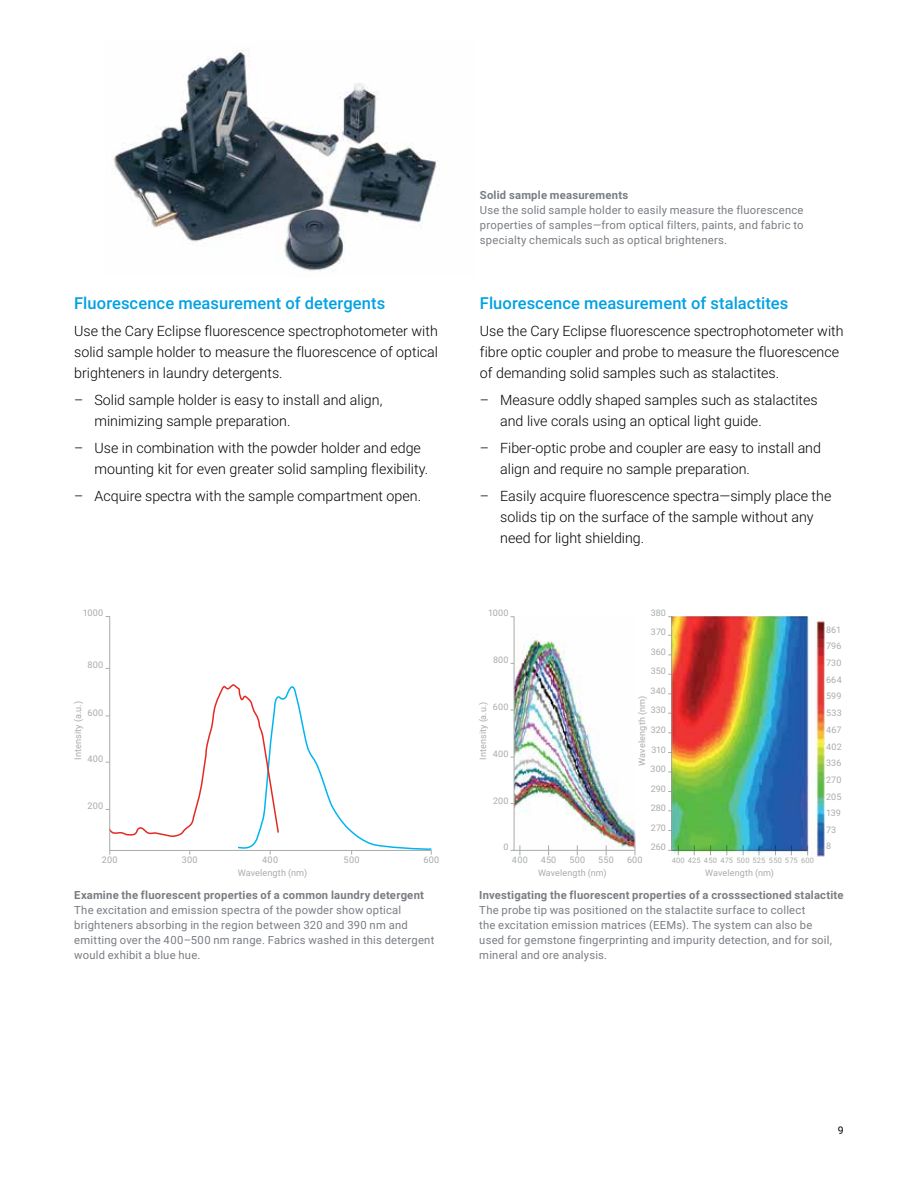
<style>
.page{position:relative;width:918px;height:1188px;background:#fff}
.page>*{position:absolute;margin:0;border:0;box-sizing:border-box;transform-origin:0 0}
.t1{font:500 16.5px "Roboto";letter-spacing:.005em;color:#00a1e4}
.t2{font:300 14.25px/21px "Roboto";color:#000}
.t3{font:11.25px/15px "Roboto";letter-spacing:.02em;color:#797d82}
.t4{font:700 11.25px "Roboto";letter-spacing:.02em;color:#797d82}
.t5{font:10.5px "Roboto";color:#000}
.t6{font:9.15px "Roboto";letter-spacing:.015em;color:#a9abac}
.t7{font:9px/16.6px "Roboto";letter-spacing:.015em;color:#a9abac}
.t8{font:7.5px "Roboto";letter-spacing:.025em;color:#a9abac}
</style>
<div class="page">
<img style="left:112px;top:48px;width:326px;height:223px">
<img style="left:511px;top:616px;width:125px;height:239px">
<svg style="left:668px;top:616px;width:140px;height:238px"></svg>
<img style="left:672px;top:617px;width:153px;height:239px">
<svg style="left:109px;top:616px;width:323px;height:235px"></svg>
<p class="t4" style="left:480px;top:187px;width:150px">Solid sample measurements</p>
<p class="t3" style="left:480px;top:202px;width:325px;text-align:justify">Use the solid sample holder to easily measure the fluorescence properties of samples—from optical filters, paints, and fabric to specialty chemicals such as optical brighteners.</p>
<p class="t1" style="left:74px;top:292px;width:312px">Fluorescence measurement of detergents</p>
<p class="t2" style="left:74px;top:320px;width:365px;text-align:justify">Use the Cary Eclipse fluorescence spectrophotometer with solid sample holder to measure the fluorescence of optical brighteners in laundry detergents.</p>
<p class="t2" style="left:94px;top:389px;width:289px;text-indent:-20px">– Solid sample holder is easy to install and align, minimizing sample preparation.</p>
<p class="t2" style="left:94px;top:437px;width:335px;text-indent:-20px">– Use in combination with the powder holder and edge mounting kit for even greater solid sampling flexibility.</p>
<p class="t2" style="left:74px;top:485px;width:348px">– Acquire spectra with the sample compartment open.</p>
<p class="t1" style="left:480px;top:292px;width:310px">Fluorescence measurement of stalactites</p>
<p class="t2" style="left:480px;top:320px;width:365px">Use the Cary Eclipse fluorescence spectrophotometer with fibre optic coupler and probe to measure the fluorescence of demanding solid samples such as stalactites.</p>
<p class="t2" style="left:500px;top:389px;width:319px;text-indent:-20px">– Measure oddly shaped samples such as stalactites and live corals using an optical light guide.</p>
<p class="t2" style="left:500px;top:437px;width:322px;text-indent:-20px">– Fiber-optic probe and coupler are easy to install and align and require no sample preparation.</p>
<p class="t2" style="left:500px;top:485px;width:333px;text-indent:-20px">– Easily acquire fluorescence spectra—simply place the solids tip on the surface of the sample without any need for light shielding.</p>
<p class="t6" style="left:83px;top:607px;width:22px">1000</p>
<p class="t7" style="left:488px;top:605px;width:22px">1000</p>
<p class="t7" style="left:651px;top:605px;width:17px">380</p>
<p class="t6" style="left:88px;top:659px;width:17px">800</p>
<p class="t6" style="left:71px;top:760px;width:60px;rotate:-90deg">Intensity (a.u.)</p>
<p class="t6" style="left:88px;top:706px;width:17px">600</p>
<p class="t6" style="left:87px;top:752px;width:17px">400</p>
<p class="t6" style="left:88px;top:800px;width:17px">200</p>
<p class="t7" style="left:493px;top:651px;width:17px">800</p>
<p class="t7" style="left:474px;top:760px;width:60px;rotate:-90deg">Intensity (a.u.)</p>
<p class="t7" style="left:493px;top:698px;width:17px">600</p>
<p class="t7" style="left:493px;top:745px;width:17px">400</p>
<p class="t7" style="left:493px;top:792px;width:17px">200</p>
<p class="t7" style="left:503px;top:839px;width:7px">0</p>
<p class="t7" style="left:651px;top:623px;width:17px">370</p>
<p class="t7" style="left:651px;top:643px;width:17px">360</p>
<p class="t7" style="left:651px;top:662px;width:17px">350</p>
<p class="t7" style="left:651px;top:682px;width:17px">340</p>
<p class="t7" style="left:633px;top:766px;width:71px;rotate:-90deg">Wavelength (nm)</p>
<p class="t7" style="left:651px;top:701px;width:17px">330</p>
<p class="t7" style="left:651px;top:721px;width:17px">320</p>
<p class="t7" style="left:651px;top:741px;width:16px">310</p>
<p class="t7" style="left:651px;top:760px;width:17px">300</p>
<p class="t7" style="left:651px;top:780px;width:17px">290</p>
<p class="t7" style="left:651px;top:799px;width:17px">280</p>
<p class="t7" style="left:651px;top:819px;width:17px">270</p>
<p class="t7" style="left:651px;top:839px;width:17px">260</p>
<p class="t7" style="left:826px;top:621px;width:17px">861<br>796<br>730<br>664<br>599<br>533<br>467<br>402<br>336<br>270<br>205<br>139<br>73<br>8</p>
<p class="t6" style="left:102px;top:854px;width:17px">200</p>
<p class="t6" style="left:182px;top:854px;width:17px">300</p>
<p class="t6" style="left:262px;top:854px;width:17px">400</p>
<p class="t6" style="left:344px;top:854px;width:17px">500</p>
<p class="t6" style="left:423px;top:854px;width:17px">600</p>
<p class="t6" style="left:238px;top:866px;width:71px">Wavelength (nm)</p>
<p class="t7" style="left:512px;top:852px;width:17px">400</p>
<p class="t7" style="left:541px;top:852px;width:17px">450</p>
<p class="t7" style="left:569px;top:852px;width:17px">500</p>
<p class="t7" style="left:598px;top:852px;width:17px">550</p>
<p class="t7" style="left:627px;top:852px;width:17px">600</p>
<p class="t7" style="left:538px;top:864px;width:70px">Wavelength (nm)</p>
<p class="t8" style="left:672px;top:855px;width:144px">400 425 450 475 500 525 550 575 600</p>
<p class="t7" style="left:705px;top:864px;width:70px">Wavelength (nm)</p>
<p class="t4" style="left:74px;top:887px;width:351px">Examine the fluorescent properties of a common laundry detergent</p>
<p class="t3" style="left:74px;top:902px;width:362px">The excitation and emission spectra of the powder show optical brighteners absorbing in the region between 320 and 390 nm and emitting over the 400–500 nm range. Fabrics washed in this detergent would exhibit a blue hue.</p>
<p class="t4" style="left:479px;top:887px;width:366px">Investigating the fluorescent properties of a crosssectioned stalactite</p>
<p class="t3" style="left:479px;top:902px;width:354px">The probe tip was positioned on the stalactite surface to collect<br>the excitation emission matrices (EEMs). The system can also be used for gemstone fingerprinting and impurity detection, and for soil, mineral and ore analysis.</p>
<p class="t5" style="left:838px;top:1123px;width:7px">9</p>
</div>
